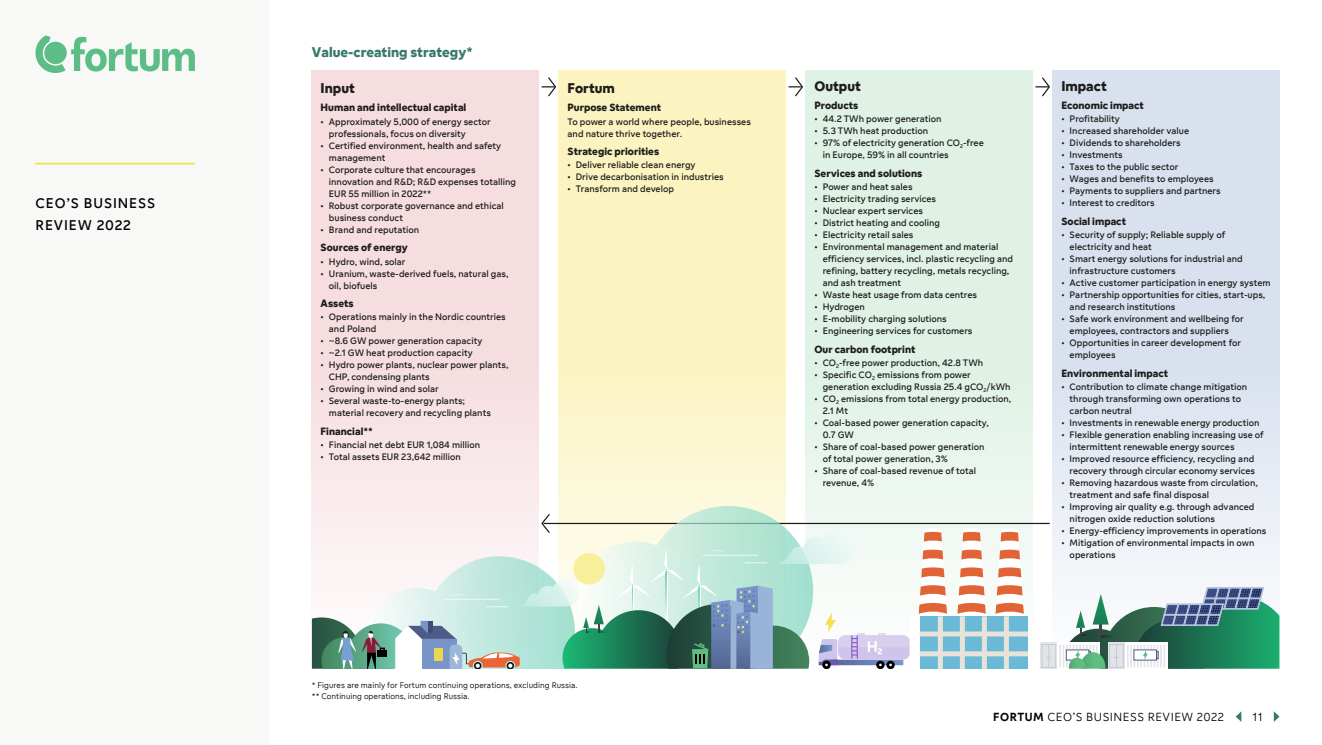
<style>
.page{position:relative;width:1322px;height:745px;background:#fff}
.page>*{position:absolute;margin:0;border:0;box-sizing:border-box;transform-origin:0 0}
.t1{font:700 15px "Fortum Sans TT";color:#1d1d1b}
.t2{font:700 15px "Fortum Sans TT";color:#377a6c}
.t3{font:15px/22.5px "Fortum Sans TT";letter-spacing:.06em;color:#000}
.t4{font:300 12.5px "Fortum Sans TT";letter-spacing:.04em;color:#000}
.t5{font:700 11.25px "Fortum Sans TT";color:#1d1d1b}
.t6{font:10px/12px "Fortum Sans TT";color:#1d1d1b}
.t7{font:300 8.75px/11.2px "Fortum Sans TT";color:#000}
.s1{font-weight:500}
</style>
<div class="page">
<div style="left:312px;top:71px;width:227px;height:597px;background:linear-gradient(to right,#f7dfe2,#f7dfe2)"></div>
<svg style="left:559px;top:71px;width:226px;height:434px;background:#fbf4c5"></svg>
<div style="left:1052px;top:71px;width:227px;height:597px;background:linear-gradient(to bottom,#d0daea,#f4f6fa)"></div>
<div style="left:806px;top:71px;width:226px;height:597px;background:linear-gradient(to right,#e1f3e7,#e2f3e7)"></div>
<hr style="left:544px;top:522px;width:505px;height:1px;background:#1d1d1b">
<div style="left:1040px;top:642px;width:59px;height:26px;background:#e1e5eb"></div>
<div style="left:1057px;top:642px;width:43px;height:26px;background:#fff"></div>
<hr style="left:1059px;top:644px;width:2px;height:23px;background:#e6e6e6">
<svg style="left:1046px;top:645px;width:5px;height:20px"></svg>
<div style="left:1041px;top:643px;width:15px;height:24px;border:1px solid #cacaca"></div>
<svg style="left:1061px;top:585px;width:218px;height:83px"></svg>
<svg style="left:957px;top:528px;width:29px;height:88px"></svg>
<svg style="left:995px;top:528px;width:29px;height:88px"></svg>
<div style="left:919px;top:616px;width:108px;height:52px;background:#6ab9d7"></div>
<div style="left:960px;top:616px;width:5px;height:52px;background:#e8e2d8"></div>
<div style="left:982px;top:616px;width:5px;height:52px;background:#e8e2d8"></div>
<div style="left:1004px;top:616px;width:5px;height:52px;background:#e8e2d8"></div>
<div style="left:919px;top:631px;width:108px;height:5px;background:#e8e2d8"></div>
<div style="left:919px;top:651px;width:108px;height:5px;background:#e8e2d8"></div>
<svg style="left:312px;top:505px;width:635px;height:163px"></svg>
<svg style="left:542px;top:77px;width:14px;height:19px"></svg>
<svg style="left:789px;top:77px;width:14px;height:19px"></svg>
<svg style="left:1036px;top:77px;width:14px;height:19px"></svg>
<div style="left:0;top:0;width:269px;height:744px;background:#f8f8f7"></div>
<svg style="left:35px;top:35px;width:160px;height:38px"></svg>
<svg style="left:1235px;top:711px;width:6px;height:10px"></svg>
<svg style="left:1274px;top:711px;width:5px;height:10px"></svg>
<hr style="left:35px;top:163px;width:160px;height:1px;background:#f5e150">
<h1 class="t3" style="left:36px;top:191px;width:121px">CEO’S BUSINESS<br>REVIEW 2022</h1>
<p class="t2" style="left:312px;top:43px;width:162px">Value-creating strategy*</p>
<p class="t1" style="left:321px;top:79px;width:36px">Input</p>
<p class="t5" style="left:321px;top:101px;width:147px">Human and intellectual capital</p>
<p class="t6" style="left:329px;top:115px;width:163px;text-indent:-8px">• Approximately 5,000 of energy sector professionals, focus on diversity</p>
<p class="t6" style="left:329px;top:139px;width:174px;text-indent:-8px">• Certified environment, health and safety management</p>
<p class="t6" style="left:329px;top:163px;width:189px;text-indent:-8px">• Corporate culture that encourages innovation and R&amp;D; R&amp;D expenses totalling<br>EUR 55 million in 2022**</p>
<p class="t6" style="left:329px;top:199px;width:176px;text-indent:-8px">• Robust corporate governance and ethical business conduct</p>
<p class="t6" style="left:321px;top:223px;width:100px">• Brand and reputation</p>
<p class="t5" style="left:321px;top:240px;width:89px">Sources of energy</p>
<p class="t6" style="left:321px;top:255px;width:86px">• Hydro, wind, solar</p>
<p class="t6" style="left:329px;top:267px;width:181px;text-indent:-8px">• Uranium, waste-derived fuels, natural gas, oil, biofuels</p>
<p class="t5" style="left:321px;top:296px;width:34px">Assets</p>
<p class="t6" style="left:329px;top:311px;width:178px;text-indent:-8px">• Operations mainly in the Nordic countries and Poland</p>
<p class="t6" style="left:321px;top:335px;width:163px">• ~8.6 GW power generation capacity</p>
<p class="t6" style="left:321px;top:347px;width:154px">• ~2.1 GW heat production capacity</p>
<p class="t6" style="left:329px;top:359px;width:181px;text-indent:-8px">• Hydro power plants, nuclear power plants,<br>CHP, condensing plants</p>
<p class="t6" style="left:321px;top:383px;width:120px">• Growing in wind and solar</p>
<p class="t6" style="left:329px;top:395px;width:163px;text-indent:-8px">• Several waste-to-energy plants; material recovery and recycling plants</p>
<p class="t5" style="left:321px;top:424px;width:54px">Financial**</p>
<p class="t6" style="left:321px;top:438px;width:161px">• Financial net debt EUR 1,084 million</p>
<p class="t6" style="left:321px;top:450px;width:142px">• Total assets EUR 23,642 million</p>
<p class="t1" style="left:567px;top:79px;width:49px">Fortum</p>
<p class="t5" style="left:567px;top:101px;width:95px">Purpose Statement</p>
<p class="t6" style="left:567px;top:115px;width:185px">To power a world where people, businesses and nature thrive together.</p>
<p class="t5" style="left:567px;top:144px;width:93px">Strategic priorities</p>
<p class="t6" style="left:567px;top:159px;width:129px">• Deliver reliable clean energy</p>
<p class="t6" style="left:567px;top:171px;width:158px">• Drive decarbonisation in industries</p>
<p class="t6" style="left:567px;top:183px;width:108px">• Transform and develop</p>
<p class="t7" style="left:312px;top:678px;width:267px">* Figures are mainly for Fortum continuing operations, excluding Russia. ** Continuing operations, including Russia.</p>
<p class="t1" style="left:814px;top:76px;width:48px">Output</p>
<p class="t5" style="left:814px;top:98px;width:45px">Products</p>
<p class="t6" style="left:814px;top:113px;width:129px">• 44.2 TWh power generation</p>
<p class="t6" style="left:814px;top:125px;width:115px">• 5.3 TWh heat production</p>
<p class="t6" style="left:823px;top:137px;width:163px;text-indent:-8px">• 97% of electricity generation CO<sub>2</sub>-free in Europe, 59% in all countries</p>
<p class="t5" style="left:814px;top:166px;width:109px">Services and solutions</p>
<p class="t6" style="left:814px;top:181px;width:100px">• Power and heat sales</p>
<p class="t6" style="left:814px;top:193px;width:123px">• Electricity trading services</p>
<p class="t6" style="left:814px;top:205px;width:110px">• Nuclear expert services</p>
<p class="t6" style="left:814px;top:217px;width:127px">• District heating and cooling</p>
<p class="t6" style="left:814px;top:229px;width:100px">• Electricity retail sales</p>
<p class="t6" style="left:823px;top:241px;width:192px;text-indent:-8px">• Environmental management and material efficiency services, incl. plastic recycling and refining, battery recycling, metals recycling, and ash treatment</p>
<p class="t6" style="left:814px;top:289px;width:164px">• Waste heat usage from data centres</p>
<p class="t6" style="left:814px;top:301px;width:52px">• Hydrogen</p>
<p class="t6" style="left:814px;top:313px;width:134px">• E-mobility charging solutions</p>
<p class="t6" style="left:814px;top:325px;width:159px">• Engineering services for customers</p>
<p class="t5" style="left:814px;top:342px;width:103px">Our carbon footprint</p>
<p class="t6" style="left:814px;top:356px;width:170px">• CO<sub>2</sub>-free power production, 42.8 TWh</p>
<p class="t6" style="left:823px;top:368px;width:189px;text-indent:-8px">• Specific CO<sub>2</sub> emissions from power generation excluding Russia 25.4 gCO<sub>2</sub>/kWh</p>
<p class="t6" style="left:823px;top:392px;width:190px;text-indent:-8px">• CO<sub>2</sub> emissions from total energy production,<br>2.1 Mt</p>
<p class="t6" style="left:823px;top:416px;width:168px;text-indent:-8px">• Coal-based power generation capacity,<br>0.7 GW</p>
<p class="t6" style="left:823px;top:440px;width:163px;text-indent:-8px">• Share of coal-based power generation of total power generation, 3%</p>
<p class="t6" style="left:823px;top:464px;width:155px;text-indent:-8px">• Share of coal-based revenue of total revenue, 4%</p>
<p class="t1" style="left:1061px;top:76px;width:47px">Impact</p>
<p class="t5" style="left:1061px;top:98px;width:84px">Economic impact</p>
<p class="t6" style="left:1061px;top:113px;width:60px">• Profitability</p>
<p class="t6" style="left:1061px;top:125px;width:129px">• Increased shareholder value</p>
<p class="t6" style="left:1061px;top:137px;width:121px">• Dividends to shareholders</p>
<p class="t6" style="left:1061px;top:149px;width:63px">• Investments</p>
<p class="t6" style="left:1061px;top:161px;width:118px">• Taxes to the public sector</p>
<p class="t6" style="left:1061px;top:173px;width:154px">• Wages and benefits to employees</p>
<p class="t6" style="left:1061px;top:185px;width:161px">• Payments to suppliers and partners</p>
<p class="t6" style="left:1061px;top:197px;width:95px">• Interest to creditors</p>
<p class="t5" style="left:1061px;top:214px;width:66px">Social impact</p>
<p class="t6" style="left:1069px;top:229px;width:157px;text-indent:-8px">• Security of supply; Reliable supply of electricity and heat</p>
<p class="t6" style="left:1069px;top:253px;width:175px;text-indent:-8px">• Smart energy solutions for industrial and infrastructure customers</p>
<p class="t6" style="left:1061px;top:277px;width:211px">• Active customer participation in energy system</p>
<p class="t6" style="left:1069px;top:289px;width:197px;text-indent:-8px">• Partnership opportunities for cities, start-ups, and research institutions</p>
<p class="t6" style="left:1069px;top:313px;width:176px;text-indent:-8px">• Safe work environment and wellbeing for employees, contractors and suppliers</p>
<p class="t6" style="left:1069px;top:337px;width:173px;text-indent:-8px">• Opportunities in career development for employees</p>
<p class="t5" style="left:1061px;top:366px;width:108px">Environmental impact</p>
<p class="t6" style="left:1069px;top:380px;width:179px;text-indent:-8px">• Contribution to climate change mitigation through transforming own operations to carbon neutral</p>
<p class="t6" style="left:1061px;top:416px;width:200px">• Investments in renewable energy production</p>
<p class="t6" style="left:1069px;top:428px;width:196px;text-indent:-8px">• Flexible generation enabling increasing use of intermittent renewable energy sources</p>
<p class="t6" style="left:1061px;top:452px;width:195px;text-align:right">• Improved resource efficiency, recycling and recovery through circular economy services</p>
<p class="t6" style="left:1069px;top:476px;width:190px;text-indent:-8px">• Removing hazardous waste from circulation, treatment and safe final disposal</p>
<p class="t6" style="left:1069px;top:500px;width:186px;text-indent:-8px">• Improving air quality e.g. through advanced nitrogen oxide reduction solutions</p>
<p class="t6" style="left:1061px;top:524px;width:207px">• Energy-efficiency improvements in operations</p>
<p class="t6" style="left:1069px;top:536px;width:186px;text-indent:-8px">• Mitigation of environmental impacts in own operations</p>
<p class="t4" style="left:993px;top:709px;width:232px"><span class="s1">FORTUM</span> CEO’S BUSINESS REVIEW 2022</p>
<p class="t4" style="left:1252px;top:709px;width:11px">11</p>
</div>
